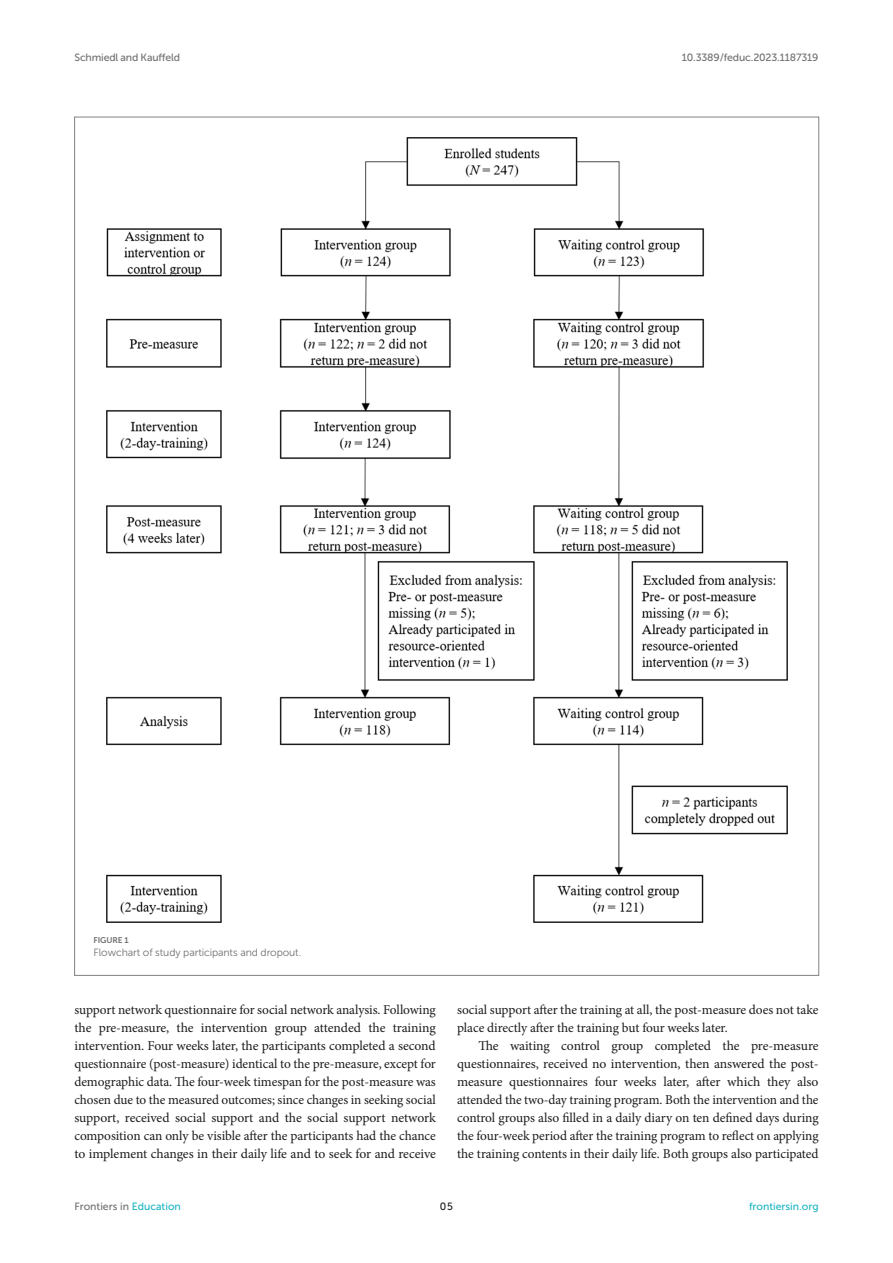
<style>
.page{position:relative;width:893px;height:1263px;background:#fff}
.page>*{position:absolute;margin:0;border:0;box-sizing:border-box;transform-origin:0 0}
.TEXT{font:13.5px/18px "Minion Pro";letter-spacing:-.005em;color:#1b1c1b;text-align:justify}
.t1{font:10.5px "Museo Sans 500";letter-spacing:-.015em;color:#706f70}
.FIG_LEG{font:10.5px "Museo Sans 300";letter-spacing:-.01em;color:#706f70}
.t2{font:10.5px "Museo Sans 500";color:#1db5c3}
.t3{font:10.5px "Museo Sans 500";color:#1b1c1b}
.FIG_HD{font:8.25px "Museo Sans 700";letter-spacing:-.01em;color:#706f70}
.s1{color:#1db5c3}
</style>
<div class="page">
<img style="left:106px;top:137px;width:682px;height:786px">
<p class="t1" style="left:74px;top:51px;width:107px">Schmiedl and Kauffeld</p>
<p class="t1" style="left:682px;top:51px;width:138px">10.3389/feduc.2023.1187319</p>
<p class="FIG_HD" style="left:94px;top:935px;width:37px">FIGURE 1</p>
<p class="FIG_LEG" style="left:94px;top:947px;width:209px">Flowchart of study participants and dropout.</p>
<p class="TEXT" style="left:74px;top:1001px;width:363px">support network questionnaire for social network analysis. Following the pre-measure, the intervention group attended the training intervention. Four weeks later, the participants completed a second questionnaire (post-measure) identical to the pre-measure, except for demographic data. The four-week timespan for the post-measure was chosen due to the measured outcomes; since changes in seeking social support, received social support and the social support network composition can only be visible after the participants had the chance to implement changes in their daily life and to seek for and receive</p>
<p class="TEXT" style="left:457px;top:1001px;width:363px">social support after the training at all, the post-measure does not take place directly after the training but four weeks later.</p>
<p class="TEXT" style="left:457px;top:1037px;width:363px;text-indent:21px">The waiting control group completed the pre-measure questionnaires, received no intervention, then answered the post&shy;measure questionnaires four weeks later, after which they also attended the two-day training program. Both the intervention and the control groups also filled in a daily diary on ten defined days during the four-week period after the training program to reflect on applying the training contents in their daily life. Both groups also participated</p>
<p class="t1" style="left:74px;top:1200px;width:108px">Frontiers in <span class="s1">Education</span></p>
<p class="t3" style="left:440px;top:1200px;width:14px">05</p>
<p class="t2" style="left:749px;top:1200px;width:71px">frontiersin.org</p>
</div>
